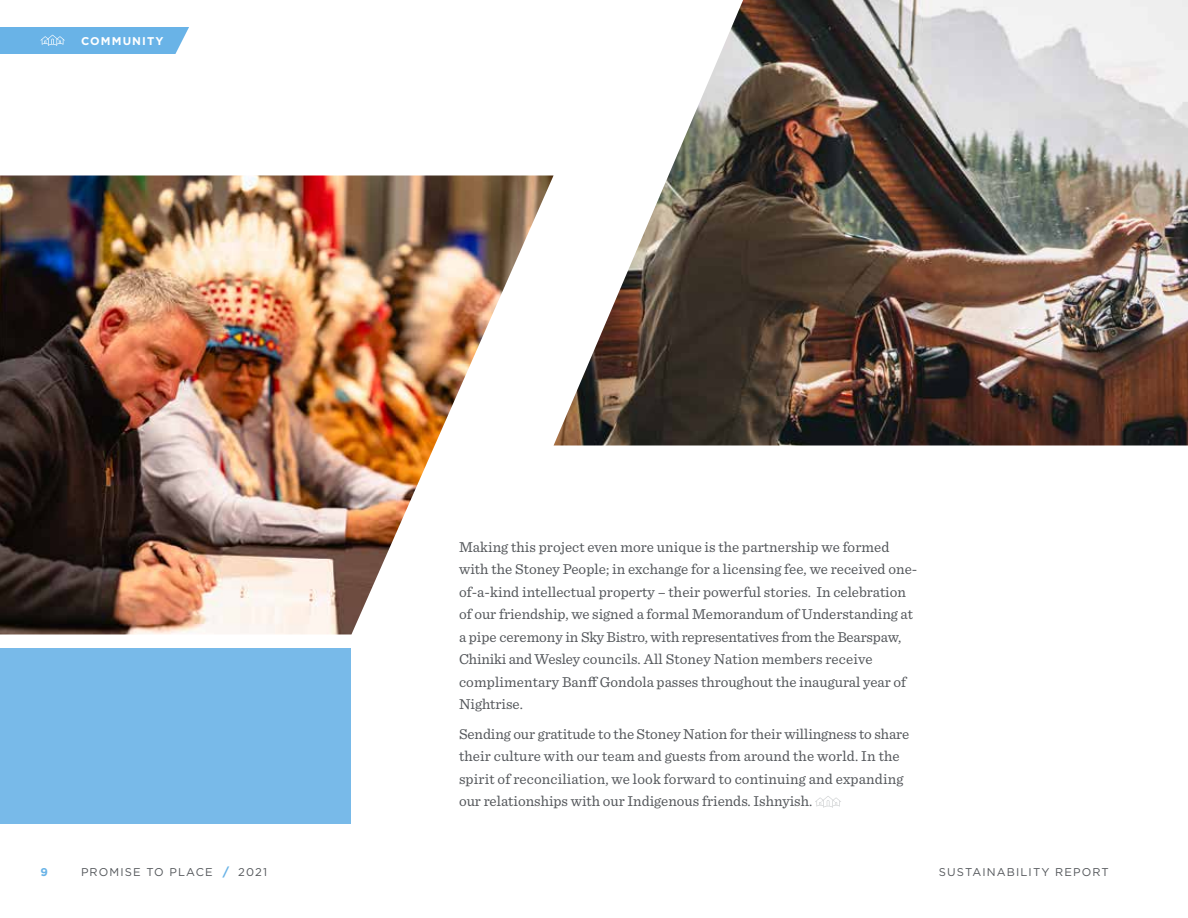
<style>
.page{position:relative;width:1188px;height:918px;background:#fff}
.page>*{position:absolute;margin:0;border:0;box-sizing:border-box;transform-origin:0 0}
.t1{font:15px/22.5px "Sentinel";color:#53565a}
.t2{font:11.25px "Gotham";letter-spacing:.1em;color:#53565a}
.t3{font:700 11.25px "Gotham";letter-spacing:.1em;color:#fff}
.t4{font:700 11.25px "Gotham";color:#69b3e7}
.s1{font-weight:700;font-size:12px;color:#69b3e7}
</style>
<div class="page">
<svg style="left:815px;top:796px;width:26px;height:12px"></svg>
<img style="left:554px;top:0;width:634px;height:446px">
<img style="left:0;top:176px;width:554px;height:458px">
<div style="left:0;top:648px;width:351px;height:176px;background:#78bae9"></div>
<div style="left:0;top:27px;width:189px;height:27px;background:#69b3e7"></div>
<p class="t3" style="left:81px;top:34px;width:84px">COMMUNITY</p>
<p class="t1" style="left:459px;top:535px;width:460px">Making this project even more unique is the partnership we formed with the Stoney People; in exchange for a licensing fee, we received one&shy;of-a-kind intellectual property – their powerful stories. In celebration of our friendship, we signed a formal Memorandum of Understanding at a pipe ceremony in Sky Bistro, with representatives from the Bearspaw, Chiniki and Wesley councils. All Stoney Nation members receive complimentary Banff Gondola passes throughout the inaugural year of Nightrise.</p>
<p class="t1" style="left:459px;top:722px;width:452px">Sending our gratitude to the Stoney Nation for their willingness to share their culture with our team and guests from around the world. In the spirit of reconciliation, we look forward to continuing and expanding our relationships with our Indigenous friends. Ishnyish.</p>
<p class="t4" style="left:40px;top:864px;width:9px">9</p>
<p class="t2" style="left:81px;top:864px;width:188px">PROMISE TO PLACE <span class="s1">/</span> 2021</p>
<p class="t2" style="left:939px;top:864px;width:171px">SUSTAINABILITY REPORT</p>
</div>
